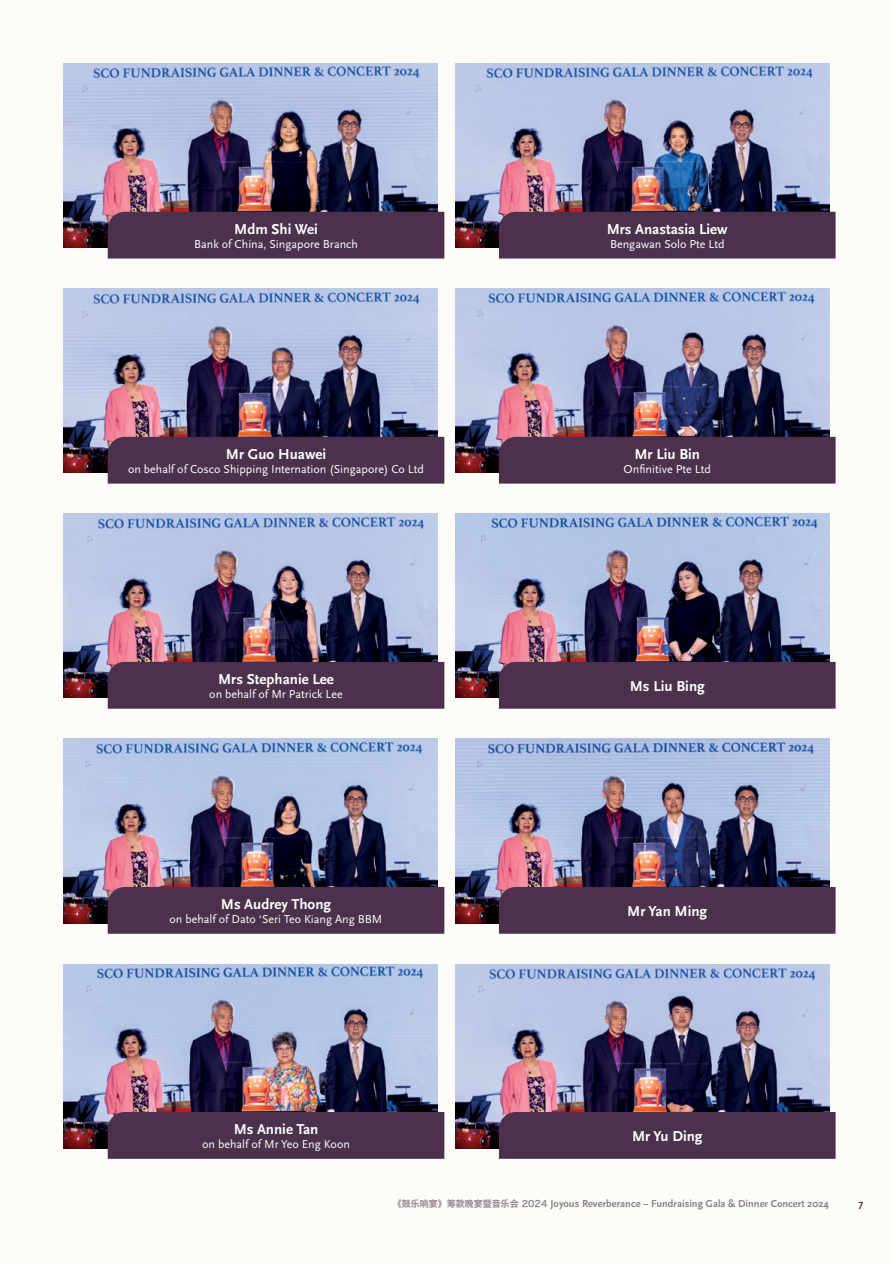
<style>
.page{position:relative;width:893px;height:1263px;background:#fdfcf8}
.page>*{position:absolute;margin:0;border:0;box-sizing:border-box;transform-origin:0 0}
.t1{font:700 15px "Scala Sans Pro";color:#fff}
.t2{font:12px "Scala Sans Pro";color:#fff}
.t3{font:700 10.5px "Scala Sans Pro";color:#907e8e}
.t4{font:700 10.5px "Scala Sans Pro";color:#4b314c}
.s1{font-family:"Hiragino Sans GB W6";font-weight:400;font-size:9px}
</style>
<div class="page">
<img style="left:455px;top:64px;width:374px;height:184px">
<img style="left:64px;top:64px;width:374px;height:184px">
<div style="left:499px;top:212px;width:337px;height:47px;background:#4b314c"></div>
<div style="left:108px;top:212px;width:336px;height:47px;background:#4b314c"></div>
<img style="left:455px;top:289px;width:374px;height:184px">
<img style="left:64px;top:289px;width:374px;height:184px">
<div style="left:499px;top:437px;width:337px;height:47px;background:#4b314c"></div>
<div style="left:108px;top:437px;width:336px;height:47px;background:#4b314c"></div>
<img style="left:455px;top:514px;width:374px;height:184px">
<img style="left:64px;top:514px;width:374px;height:184px">
<div style="left:499px;top:662px;width:337px;height:47px;background:#4b314c"></div>
<div style="left:108px;top:662px;width:336px;height:47px;background:#4b314c"></div>
<img style="left:455px;top:739px;width:374px;height:184px">
<img style="left:64px;top:739px;width:374px;height:184px">
<div style="left:499px;top:887px;width:337px;height:47px;background:#4b314c"></div>
<div style="left:108px;top:887px;width:336px;height:47px;background:#4b314c"></div>
<img style="left:455px;top:964px;width:374px;height:184px">
<img style="left:64px;top:964px;width:374px;height:184px">
<div style="left:499px;top:1112px;width:337px;height:47px;background:#4b314c"></div>
<div style="left:108px;top:1112px;width:336px;height:47px;background:#4b314c"></div>
<p class="t1" style="left:234px;top:220px;width:85px">Mdm Shi Wei</p>
<p class="t2" style="left:194px;top:237px;width:165px">Bank of China, Singapore Branch</p>
<p class="t1" style="left:226px;top:445px;width:102px">Mr Guo Huawei</p>
<p class="t2" style="left:128px;top:462px;width:298px">on behalf of Cosco Shipping Internation (Singapore) Co Ltd</p>
<p class="t1" style="left:218px;top:670px;width:117px">Mrs Stephanie Lee</p>
<p class="t2" style="left:209px;top:687px;width:135px">on behalf of Mr Patrick Lee</p>
<p class="t1" style="left:607px;top:220px;width:123px">Mrs Anastasia Liew</p>
<p class="t2" style="left:610px;top:237px;width:116px">Bengawan Solo Pte Ltd</p>
<p class="t1" style="left:634px;top:445px;width:67px">Mr Liu Bin</p>
<p class="t2" style="left:624px;top:462px;width:89px">Onfinitive Pte Ltd</p>
<p class="t1" style="left:630px;top:677px;width:77px">Ms Liu Bing</p>
<p class="t1" style="left:221px;top:895px;width:112px">Ms Audrey Thong</p>
<p class="t2" style="left:170px;top:912px;width:214px">on behalf of Dato ‘Seri Teo Kiang Ang BBM</p>
<p class="t1" style="left:627px;top:902px;width:81px">Mr Yan Ming</p>
<p class="t1" style="left:234px;top:1120px;width:86px">Ms Annie Tan</p>
<p class="t2" style="left:202px;top:1137px;width:149px">on behalf of Mr Yeo Eng Koon</p>
<p class="t1" style="left:632px;top:1127px;width:72px">Mr Yu Ding</p>
<p class="t3" style="left:393px;top:1197px;width:437px"><span class="s1">《鼓乐响宴》筹款晚宴暨音乐会 2024</span> Joyous Reverberance – Fundraising Gala &amp; Dinner Concert 2024</p>
<p class="t4" style="left:859px;top:1197px;width:6px">7</p>
</div>
